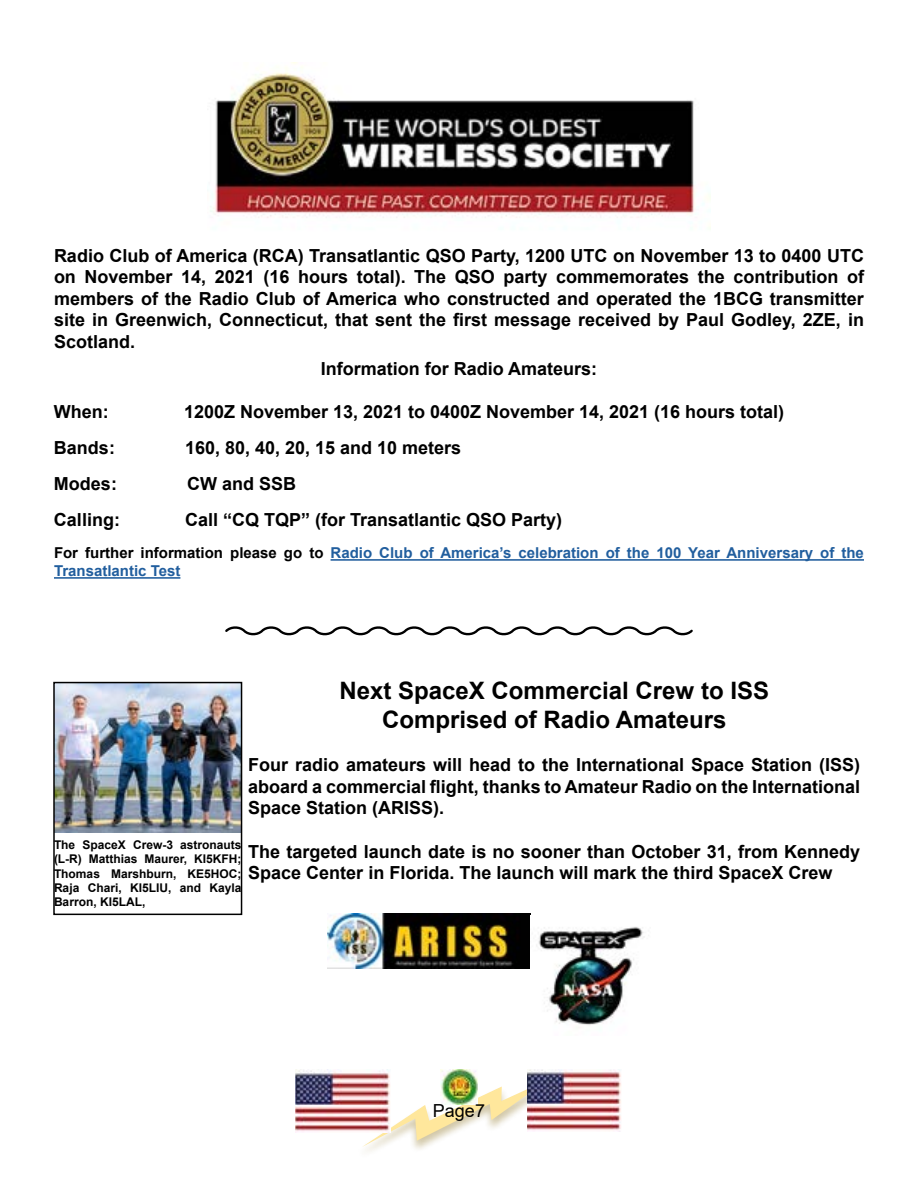
<style>
.page{position:relative;width:918px;height:1188px;background:#fff}
.page>*{position:absolute;margin:0;border:0;box-sizing:border-box;transform-origin:0 0}
.t1{font:700 24px/28.8px "Arial";color:#000;text-align:center}
.t2{font:700 18px/21.6px "Arial";color:#000;text-align:justify}
.t3{font:18px "Arial";color:#000}
.t4{font:700 15px/18px "Arial";color:#215e9e}
.t5{font:700 12px/14.4px "Arial";color:#000;text-align:justify}
.s1{color:#000}
</style>
<div class="page">
<svg style="left:363px;top:1080px;width:164px;height:67px"></svg>
<img style="left:441px;top:1070px;width:36px;height:34px">
<hr style="left:331px;top:559px;width:533px;height:2px;background:#215e9e">
<hr style="left:54px;top:577px;width:126px;height:2px;background:#215e9e">
<img style="left:210px;top:63px;width:501px;height:166px">
<img style="left:296px;top:1070px;width:95px;height:63px">
<img style="left:527px;top:1070px;width:94px;height:62px">
<img style="left:56px;top:685px;width:183px;height:148px">
<img style="left:327px;top:914px;width:203px;height:54px">
<img style="left:536px;top:927px;width:109px;height:98px">
<svg style="left:225px;top:626px;width:468px;height:10px"></svg>
<div style="left:53px;top:682px;width:189px;height:233px;border:2px solid #000"></div>
<p class="t2" style="left:54px;top:245px;width:812px">Radio Club of America (RCA) Transatlantic QSO Party, 1200 UTC on November 13 to 0400 UTC on November 14, 2021 (16 hours total). The QSO party commemorates the contribution of members of the Radio Club of America who constructed and operated the 1BCG transmitter site in Greenwich, Connecticut, that sent the first message received by Paul Godley, 2ZE, in Scotland.</p>
<p class="t2" style="left:321px;top:358px;width:278px">Information for Radio Amateurs:</p>
<p class="t2" style="left:54px;top:401px;width:56px">When:</p>
<p class="t2" style="left:184px;top:401px;width:602px">1200Z November 13, 2021 to 0400Z November 14, 2021 (16 hours total)</p>
<p class="t2" style="left:54px;top:437px;width:63px">Bands:</p>
<p class="t2" style="left:185px;top:437px;width:278px">160, 80, 40, 20, 15 and 10 meters</p>
<p class="t2" style="left:54px;top:473px;width:64px">Modes:</p>
<p class="t2" style="left:187px;top:473px;width:111px">CW and SSB</p>
<p class="t2" style="left:54px;top:509px;width:68px">Calling:</p>
<p class="t2" style="left:185px;top:509px;width:379px">Call “CQ TQP” (for Transatlantic QSO Party)</p>
<p class="t4" style="left:54px;top:544px;width:812px"><span class="s1">For further information please go to</span> Radio Club of America’s celebration of the 100 Year Anniversary of the<br>Transatlantic Test</p>
<h1 class="t1" style="left:340px;top:677px;width:431px">Next SpaceX Commercial Crew to ISS<br>Comprised of Radio Amateurs</h1>
<p class="t2" style="left:248px;top:754px;width:614px">Four radio amateurs will head to the International Space Station (ISS) aboard a commercial flight, thanks to Amateur Radio on the International Space Station (ARISS).</p>
<p class="t2" style="left:248px;top:841px;width:613px">The targeted launch date is no sooner than October 31, from Kennedy<br>Space Center in Florida. The launch will mark the third SpaceX Crew</p>
<p class="t5" style="left:54px;top:838px;width:189px">The SpaceX Crew-3 astronauts (L-R) Matthias Maurer, KI5KFH; Thomas Marshburn, KE5HOC; Raja Chari, KI5LIU, and Kayla Barron, KI5LAL,</p>
<p class="t3" style="left:433px;top:1098px;width:54px">Page7</p>
</div>
